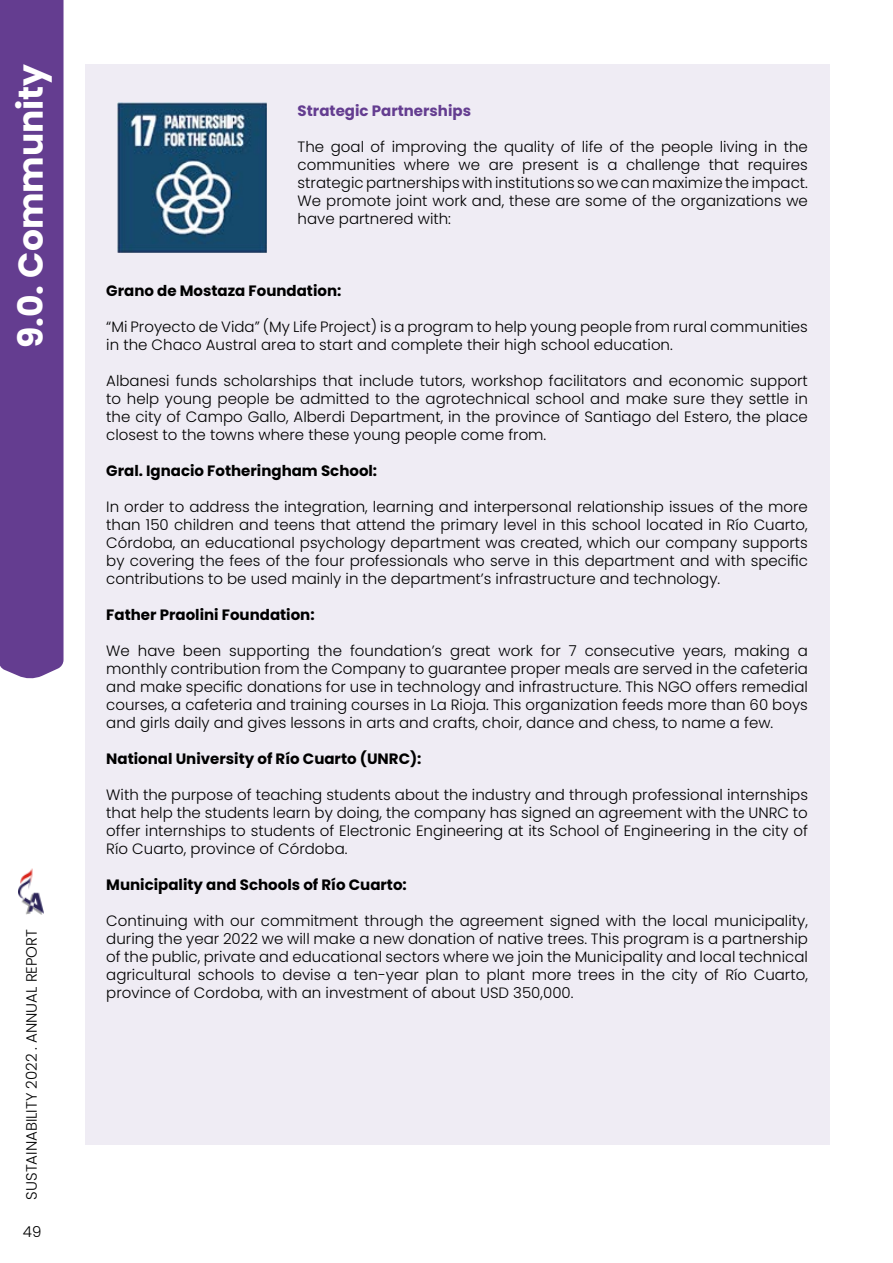
<style>
.page{position:relative;width:893px;height:1263px;background:#fff}
.page>*{position:absolute;margin:0;border:0;box-sizing:border-box;transform-origin:0 0}
.t1{font:700 34.5px "Poppins";color:#fff}
.t2{font:300 15px/18px "Poppins";color:#000;text-align:justify}
.t3{font:700 15px "Poppins";color:#000}
.t4{font:700 15px "Poppins";color:#643d90}
</style>
<div class="page">
<div style="left:0;top:0;width:64px;height:679px;background:#643d90"></div>
<img style="left:18px;top:869px;width:26px;height:45px">
<div style="left:85px;top:64px;width:744px;height:1080px;background:#efecf4"></div>
<img style="left:118px;top:102px;width:149px;height:150px">
<h1 class="t1" style="left:11px;top:348px;width:286px;rotate:-90deg">9.0. Community</h1>
<p class="t2" style="left:23px;top:1199px;width:272px;rotate:-90deg">SUSTAINABILITY 2022 . ANNUAL REPORT</p>
<p class="t2" style="left:23px;top:1223px;width:20px">49</p>
<p class="t4" style="left:298px;top:102px;width:175px">Strategic Partnerships</p>
<p class="t2" style="left:298px;top:137px;width:512px">The goal of improving the quality of life of the people living in the communities where we are present is a challenge that requires strategic partnerships with institutions so we can maximize the impact.<br>We promote joint work and, these are some of the organizations we have partnered with:</p>
<p class="t3" style="left:106px;top:282px;width:237px">Grano de Mostaza Foundation:</p>
<p class="t2" style="left:106px;top:317px;width:703px">“Mi Proyecto de Vida” (My Life Project) is a program to help young people from rural communities in the Chaco Austral area to start and complete their high school education.</p>
<p class="t2" style="left:106px;top:371px;width:703px">Albanesi funds scholarships that include tutors, workshop facilitators and economic support to help young people be admitted to the agrotechnical school and make sure they settle in the city of Campo Gallo, Alberdi Department, in the province of Santiago del Estero, the place closest to the towns where these young people come from.</p>
<p class="t3" style="left:106px;top:462px;width:272px">Gral. Ignacio Fotheringham School:</p>
<p class="t2" style="left:106px;top:497px;width:703px">In order to address the integration, learning and interpersonal relationship issues of the more than 150 children and teens that attend the primary level in this school located in Río Cuarto, Córdoba, an educational psychology department was created, which our company supports by covering the fees of the four professionals who serve in this department and with specific contributions to be used mainly in the department’s infrastructure and technology.</p>
<p class="t3" style="left:106px;top:606px;width:210px">Father Praolini Foundation:</p>
<p class="t2" style="left:106px;top:641px;width:703px">We have been supporting the foundation’s great work for 7 consecutive years, making a monthly contribution from the Company to guarantee proper meals are served in the cafeteria and make specific donations for use in technology and infrastructure. This NGO offers remedial courses, a cafeteria and training courses in La Rioja. This organization feeds more than 60 boys and girls daily and gives lessons in arts and crafts, choir, dance and chess, to name a few.</p>
<p class="t3" style="left:106px;top:750px;width:317px">National University of Río Cuarto (UNRC):</p>
<p class="t2" style="left:106px;top:785px;width:703px">With the purpose of teaching students about the industry and through professional internships that help the students learn by doing, the company has signed an agreement with the UNRC to offer internships to students of Electronic Engineering at its School of Engineering in the city of Río Cuarto, province of Córdoba.</p>
<p class="t3" style="left:106px;top:876px;width:302px">Municipality and Schools of Río Cuarto:</p>
<p class="t2" style="left:106px;top:911px;width:703px">Continuing with our commitment through the agreement signed with the local municipality, during the year 2022 we will make a new donation of native trees. This program is a partnership of the public, private and educational sectors where we join the Municipality and local technical agricultural schools to devise a ten-year plan to plant more trees in the city of Río Cuarto, province of Cordoba, with an investment of about USD 350,000.</p>
</div>
